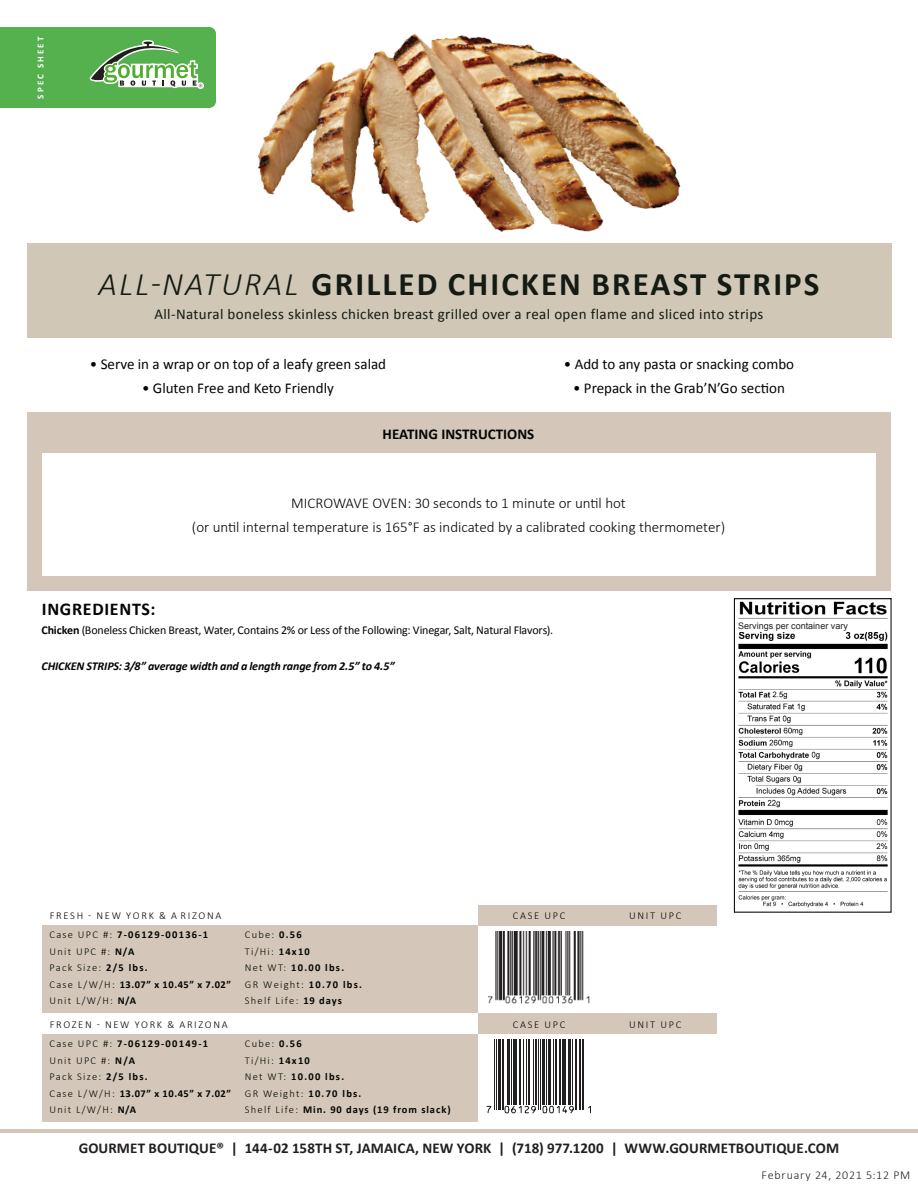
<style>
.page{position:relative;width:918px;height:1188px;background:#fff}
.page>*{position:absolute;margin:0;border:0;box-sizing:border-box;transform-origin:0 0}
.Product_Name{font:700 33px "Calibri";letter-spacing:.065em;color:#131b13}
.product_description{font:700 18px "Calibri";letter-spacing:.04em;color:#040503}
.product_description-2{font:15px "Calibri";color:#040503}
.product_description-3{font:300 15px "Calibri";color:#040503}
.t1{font:700 15px "Calibri";letter-spacing:.005em;color:#231f20}
.product_description-4{font:15px "Calibri";letter-spacing:.025em;color:#131b13}
.product_description-5{font:700 15px "Calibri";color:#040503}
.product_description-6{font:12px "Calibri";letter-spacing:-.015em;color:#040503}
.product_description-7{font:italic 700 12px "Calibri";letter-spacing:-.01em;color:#040503}
.t2{font:300 12px "Calibri";letter-spacing:.065em;color:#231f20}
.product_description-8{font:300 10.5px/16.5px "Calibri";letter-spacing:.12em;color:#040503}
.product_description-9{font:700 10.5px "Calibri";letter-spacing:.09em;color:#040503}
.product_description-10{font:300 10.5px "Calibri";letter-spacing:.16em;color:#040503}
.product_description-11{font:700 10.5px "Calibri";letter-spacing:.12em;color:#040503}
.t3{font:9px "Arial";color:#231f20}
.t4{font:700 9px "Calibri";letter-spacing:.245em;color:#fff}
.s1{font-weight:300;font-style:italic}
.s2{font-weight:700}
.s3{font-weight:300}
</style>
<div class="page">
<img style="left:257px;top:34px;width:424px;height:198px">
<hr style="left:0;top:1129px;width:918px;height:3px;background:#d4c7b9">
<svg style="left:0;top:27px;width:216px;height:81px;background:#64b55c"></svg>
<div style="left:478px;top:1014px;width:238px;height:20px;background:#d4c7b9"></div>
<div style="left:27px;top:412px;width:864px;height:179px;background:#d4c7b9"></div>
<div style="left:27px;top:243px;width:864px;height:95px;background:#d0c7b7"></div>
<div style="left:42px;top:1034px;width:436px;height:88px;background:#d4c7b9"></div>
<hr style="left:494px;top:1039px;width:1px;height:71px;background:#231f20">
<hr style="left:496px;top:1039px;width:1px;height:71px;background:#231f20">
<hr style="left:498px;top:1039px;width:3px;height:71px;background:#231f20">
<hr style="left:502px;top:1039px;width:2px;height:71px;background:#231f20">
<hr style="left:507px;top:1039px;width:1px;height:66px;background:#231f20">
<hr style="left:509px;top:1039px;width:1px;height:66px;background:#231f20">
<hr style="left:511px;top:1039px;width:1px;height:66px;background:#231f20">
<hr style="left:513px;top:1039px;width:4px;height:66px;background:#231f20">
<hr style="left:519px;top:1039px;width:2px;height:66px;background:#231f20">
<hr style="left:523px;top:1039px;width:1px;height:66px;background:#231f20">
<hr style="left:526px;top:1039px;width:1px;height:66px;background:#231f20">
<hr style="left:528px;top:1039px;width:2px;height:66px;background:#231f20">
<hr style="left:533px;top:1039px;width:1px;height:66px;background:#231f20">
<hr style="left:535px;top:1039px;width:2px;height:66px;background:#231f20">
<hr style="left:538px;top:1039px;width:1px;height:71px;background:#231f20">
<hr style="left:540px;top:1039px;width:1px;height:71px;background:#231f20">
<hr style="left:542px;top:1039px;width:3px;height:66px;background:#231f20">
<hr style="left:546px;top:1039px;width:1px;height:66px;background:#231f20">
<hr style="left:548px;top:1039px;width:3px;height:66px;background:#231f20">
<hr style="left:553px;top:1039px;width:1px;height:66px;background:#231f20">
<hr style="left:555px;top:1039px;width:2px;height:66px;background:#231f20">
<hr style="left:559px;top:1039px;width:2px;height:66px;background:#231f20">
<hr style="left:562px;top:1039px;width:1px;height:66px;background:#231f20">
<hr style="left:564px;top:1039px;width:2px;height:66px;background:#231f20">
<hr style="left:568px;top:1039px;width:3px;height:66px;background:#231f20">
<hr style="left:572px;top:1039px;width:1px;height:66px;background:#231f20">
<hr style="left:575px;top:1039px;width:2px;height:71px;background:#231f20">
<hr style="left:579px;top:1039px;width:2px;height:71px;background:#231f20">
<hr style="left:582px;top:1039px;width:1px;height:71px;background:#231f20">
<hr style="left:584px;top:1039px;width:1px;height:71px;background:#231f20">
<svg style="left:486px;top:1105px;width:105px;height:9px"></svg>
<img style="left:738px;top:601px;width:150px;height:307px">
<div style="left:734px;top:598px;width:157px;height:315px;border:1px solid #040503"></div>
<div style="left:738px;top:620px;width:142px;height:11px;background:#fff"></div>
<div style="left:42px;top:454px;width:834px;height:122px;background:#fff"></div>
<div style="left:478px;top:905px;width:238px;height:20px;background:#d4c7b9"></div>
<div style="left:42px;top:925px;width:436px;height:88px;background:#d4c7b9"></div>
<img style="left:488px;top:931px;width:102px;height:72px">
<p class="t4" style="left:35px;top:99px;width:64px;rotate:-90deg">SPEC SHEET</p>
<p class="Product_Name" style="left:99px;top:263px;width:723px"><span class="s1">ALL-NATURAL</span> GRILLED CHICKEN BREAST STRIPS</p>
<p class="product_description-4" style="left:154px;top:304px;width:611px">All-Natural boneless skinless chicken breast grilled over a real open flame and sliced into strips</p>
<p class="product_description-2" style="left:90px;top:354px;width:298px">• Serve in a wrap or on top of a leafy green salad</p>
<p class="product_description-2" style="left:142px;top:378px;width:193px">• Gluten Free and Keto Friendly</p>
<p class="product_description-5" style="left:383px;top:424px;width:153px">HEATING INSTRUCTIONS</p>
<p class="product_description-2" style="left:564px;top:354px;width:232px">• Add to any pasta or snacking combo</p>
<p class="product_description-2" style="left:573px;top:378px;width:213px">• Prepack in the Grab’N’Go section</p>
<p class="product_description-3" style="left:291px;top:494px;width:336px">MICROWAVE OVEN: 30 seconds to 1 minute or until hot</p>
<p class="product_description-3" style="left:192px;top:518px;width:535px">(or until internal temperature is 165°F as indicated by a calibrated cooking thermometer)</p>
<p class="product_description" style="left:42px;top:598px;width:115px">INGREDIENTS:</p>
<p class="product_description-6" style="left:42px;top:622px;width:513px"><span class="s2">Chicken</span> (Boneless Chicken Breast, Water, Contains 2% or Less of the Following: Vinegar, Salt, Natural Flavors).</p>
<p class="product_description-7" style="left:42px;top:658px;width:355px">CHICKEN STRIPS: 3/8” average width and a length range from 2.5” to 4.5”</p>
<p class="t3" style="left:738px;top:620px;width:111px">Servings per container vary</p>
<p class="product_description-10" style="left:50px;top:909px;width:173px">FRESH - NEW YORK &amp; A RIZONA</p>
<p class="product_description-8" style="left:50px;top:926px;width:183px">Case UPC #: <span class="s2">7-06129-00136-1<br></span>Unit UPC #: <span class="s2">N/A<br></span>Pack Size: <span class="s2">2/5 lbs.<br></span>Case L/W/H: <span class="s2">13.07” x 10.45” x 7.02”<br></span>Unit L/W/H: <span class="s2">N/A</span></p>
<p class="product_description-8" style="left:245px;top:926px;width:119px">Cube: <span class="s2">0.56<br></span>Ti/Hi: <span class="s2">14x10<br></span>Net WT: <span class="s2">10.00 lbs.<br></span>GR Weight: <span class="s2">10.70 lbs.<br></span>Shelf Life: <span class="s2">19 days</span></p>
<p class="product_description-10" style="left:50px;top:1018px;width:180px">FROZEN - NEW YORK &amp; ARIZONA</p>
<p class="product_description-11" style="left:50px;top:1037px;width:160px"><span class="s3">Case UPC #:</span> 7-06129-00149-1</p>
<p class="product_description-8" style="left:50px;top:1052px;width:87px">Unit UPC #: <span class="s2">N/A</span></p>
<p class="product_description-8" style="left:50px;top:1068px;width:100px">Pack Size: <span class="s2">2/5 lbs.</span></p>
<p class="product_description-9" style="left:50px;top:1086px;width:183px"><span class="s3">Case L/W/H:</span> 13.07” x 10.45” x 7.02”</p>
<p class="product_description-8" style="left:50px;top:1101px;width:88px">Unit L/W/H: <span class="s2">N/A</span></p>
<p class="product_description-8" style="left:245px;top:1035px;width:58px">Cube: <span class="s2">0.56</span></p>
<p class="product_description-8" style="left:245px;top:1052px;width:67px">Ti/Hi: <span class="s2">14x10</span></p>
<p class="product_description-9" style="left:245px;top:1070px;width:101px"><span class="s3">Net WT:</span> 10.00 lbs.</p>
<p class="product_description-8" style="left:245px;top:1085px;width:118px">GR Weight: <span class="s2">10.70 lbs.</span></p>
<p class="product_description-9" style="left:245px;top:1103px;width:207px"><span class="s3">Shelf Life:</span> Min. 90 days (19 from slack)</p>
<p class="product_description-8" style="left:513px;top:907px;width:54px">CASE UPC</p>
<p class="product_description-8" style="left:629px;top:907px;width:54px">UNIT UPC</p>
<p class="product_description-8" style="left:513px;top:1016px;width:54px">CASE UPC</p>
<p class="product_description-8" style="left:629px;top:1016px;width:54px">UNIT UPC</p>
<h3 class="t1" style="left:79px;top:1139px;width:762px">GOURMET BOUTIQUE® | 144-02 158TH ST, JAMAICA, NEW YORK | (718) 977.1200 | WWW.GOURMETBOUTIQUE.COM</h3>
<p class="t2" style="left:761px;top:1168px;width:151px">February 24, 2021 5:12 PM</p>
</div>
